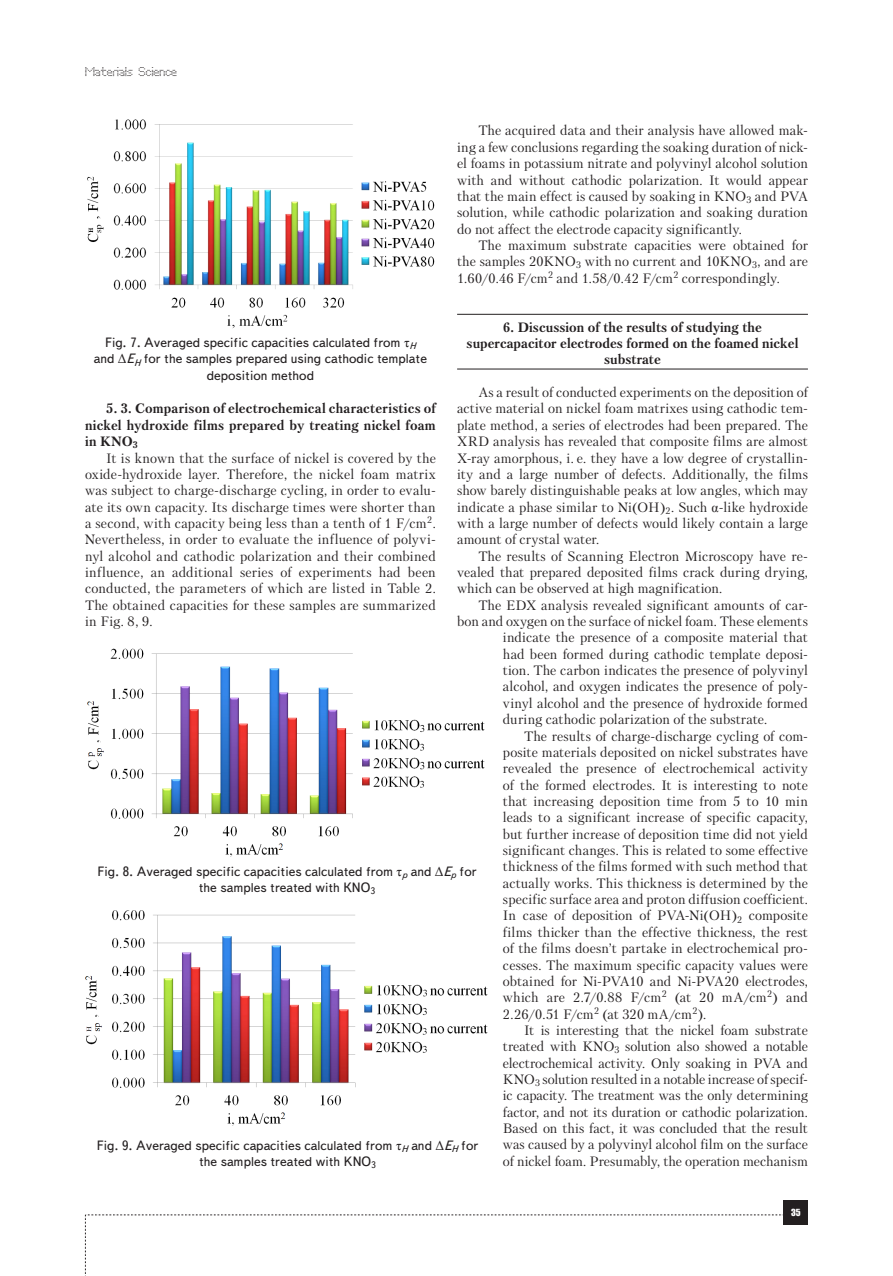
<style>
.page{position:relative;width:893px;height:1276px;background:#fff}
.page>*{position:absolute;margin:0;border:0;box-sizing:border-box;transform-origin:0 0}
.Text__англ{font:13.5px/16.4px "Petersburg C";letter-spacing:.005em;color:#231f20;text-align:justify}
.Рисунок{font:13.5px/16.2px "Text Book C";color:#231f20;text-align:center}
.Text__англ-2{font:700 13.5px/16.4px "Petersburg C";letter-spacing:.01em;color:#231f20;text-align:justify}
.Раздел_статьи{font:700 13.5px/16.4px "Petersburg C";color:#231f20;text-align:center}
.t1{font:12px "Perfo";letter-spacing:.015em;color:#231f20}
.t2{font:9px "Impact";color:#fff}
.s1{font-family:"Times New Roman"}
.s2{font-style:italic}
</style>
<div class="page">
<svg style="left:85px;top:1214px;width:699px;height:62px"></svg>
<div style="left:784px;top:1200px;width:24px;height:24px;background:#231f20"></div>
<hr style="left:457px;top:314px;width:351px;height:1px;background:#231f20">
<hr style="left:457px;top:369px;width:351px;height:1px;background:#231f20">
<img style="left:87px;top:119px;width:348px;height:210px">
<img style="left:87px;top:648px;width:398px;height:209px">
<img style="left:85px;top:910px;width:403px;height:216px">
<p class="t1" style="left:85px;top:65px;width:93px">Materials Science</p>
<p class="Text__англ" style="left:457px;top:122px;width:352px;text-indent:21px">The acquired data and their analysis have allowed mak&shy;ing a few conclusions regarding the soaking duration of nick&shy;el foams in potassium nitrate and polyvinyl alcohol solution with and without cathodic polarization. It would appear that the main effect is caused by soaking in KNO<sub>3</sub> and PVA solution, while cathodic polarization and soaking duration do not affect the electrode capacity significantly.</p>
<p class="Text__англ" style="left:457px;top:237px;width:352px;text-indent:21px">The maximum substrate capacities were obtained for the samples 20KNO<sub>3</sub> with no current and 10KNO<sub>3</sub>, and are 1.60/0.46 F/cm<sup>2</sup> and 1.58/0.42 F/cm<sup>2</sup> correspondingly.</p>
<p class="Раздел_статьи" style="left:467px;top:318px;width:333px">6. Discussion of the results of studying the supercapacitor electrodes formed on the foamed nickel substrate</p>
<p class="Text__англ" style="left:457px;top:384px;width:352px;text-indent:21px">As a result of conducted experiments on the deposition of active material on nickel foam matrixes using cathodic tem&shy;plate method, a series of electrodes had been prepared. The XRD analysis has revealed that composite films are almost X-ray amorphous, i. e. they have a low degree of crystallin&shy;ity and a large number of defects. Additionally, the films show barely distinguishable peaks at low angles, which may indicate a phase similar to Ni(OH)<sub>2</sub>. Such <span class="s1">α</span>-like hydroxide with a large number of defects would likely contain a large amount of crystal water.</p>
<p class="Text__англ" style="left:457px;top:547px;width:352px;text-indent:21px">The results of Scanning Electron Microscopy have re&shy;vealed that prepared deposited films crack during drying, which can be observed at high magnification.</p>
<p class="Text__англ" style="left:478px;top:596px;width:331px">The EDX analysis revealed significant amounts of car-</p>
<p class="Text__англ" style="left:457px;top:613px;width:352px">bon and oxygen on the surface of nickel foam. These elements</p>
<p class="Text__англ" style="left:503px;top:629px;width:306px">indicate the presence of a composite material that</p>
<p class="Text__англ" style="left:503px;top:646px;width:306px">had been formed during cathodic template deposi-</p>
<p class="Text__англ" style="left:503px;top:662px;width:306px">tion. The carbon indicates the presence of polyvinyl</p>
<p class="Text__англ" style="left:503px;top:678px;width:306px">alcohol, and oxygen indicates the presence of poly-</p>
<p class="Text__англ" style="left:503px;top:695px;width:306px">vinyl alcohol and the presence of hydroxide formed</p>
<p class="Text__англ" style="left:503px;top:711px;width:266px">during cathodic polarization of the substrate.</p>
<p class="Text__англ" style="left:503px;top:727px;width:306px;text-indent:21px">The results of charge-discharge cycling of com&shy;posite materials deposited on nickel substrates have revealed the presence of electrochemical activity of the formed electrodes. It is interesting to note that increasing deposition time from 5 to 10 min leads to a significant increase of specific capacity, but further increase of deposition time did not yield significant changes. This is related to some effective thickness of the films formed with such method that actually works. This thickness is determined by the specific surface area and proton diffusion coefficient.<br>In case of deposition of PVA-Ni(OH)<sub>2</sub> composite films thicker than the effective thickness, the rest of the films doesn’t partake in electrochemical pro&shy;cesses. The maximum specific capacity values were obtained for Ni-PVA10 and Ni-PVA20 electrodes, which are 2.7/0.88 F/cm<sup>2</sup> (at 20 mA/cm<sup>2</sup>) and 2.26/0.51 F/cm<sup>2</sup> (at 320 mA/cm<sup>2</sup>).</p>
<p class="Text__англ" style="left:503px;top:1022px;width:306px;text-indent:21px">It is interesting that the nickel foam substrate treated with KNO<sub>3</sub> solution also showed a notable electrochemical activity. Only soaking in PVA and KNO<sub>3</sub> solution resulted in a notable increase of specif&shy;ic capacity. The treatment was the only determining factor, and not its duration or cathodic polarization.<br>Based on this fact, it was concluded that the result was caused by a polyvinyl alcohol film on the surface of nickel foam. Presumably, the operation mechanism</p>
<p class="Рисунок" style="left:94px;top:335px;width:335px">Fig. 7. Averaged specific capacities calculated from <span class="s1">τ</span><sub>H </sub>and <span class="s1">Δ</span><span class="s2">Е</span><sub>H</sub> for the samples prepared using cathodic template deposition method</p>
<p class="Text__англ-2" style="left:85px;top:400px;width:352px;text-indent:21px">5. 3. Comparison of electrochemical characteristics of nickel hydroxide films prepared by treating nickel foam in KNO<sub>3</sub></p>
<p class="Text__англ" style="left:85px;top:449px;width:352px;text-indent:21px">It is known that the surface of nickel is covered by the oxide-hydroxide layer. Therefore, the nickel foam matrix was subject to charge-discharge cycling, in order to evalu&shy;ate its own capacity. Its discharge times were shorter than a second, with capacity being less than a tenth of 1 F/cm<sup>2</sup>.<br>Nevertheless, in order to evaluate the influence of polyvi&shy;nyl alcohol and cathodic polarization and their combined influence, an additional series of experiments had been conducted, the parameters of which are listed in Table 2.<br>The obtained capacities for these samples are summarized in Fig. 8, 9.</p>
<p class="Рисунок" style="left:98px;top:863px;width:381px">Fig. 8. Averaged specific capacities calculated from <span class="s1">τ</span><sub>p</sub> and <span class="s1">Δ</span><span class="s2">Е</span><sub>p</sub> for the samples treated with КNO<sub>3</sub></p>
<p class="Рисунок" style="left:97px;top:1137px;width:383px">Fig. 9. Averaged specific capacities calculated from <span class="s1">τ</span><sub>H</sub> and <span class="s1">Δ</span><span class="s2">Е</span><sub>H</sub> for the samples treated with KNO<sub>3</sub></p>
<p class="t2" style="left:791px;top:1205px;width:11px">35</p>
</div>
